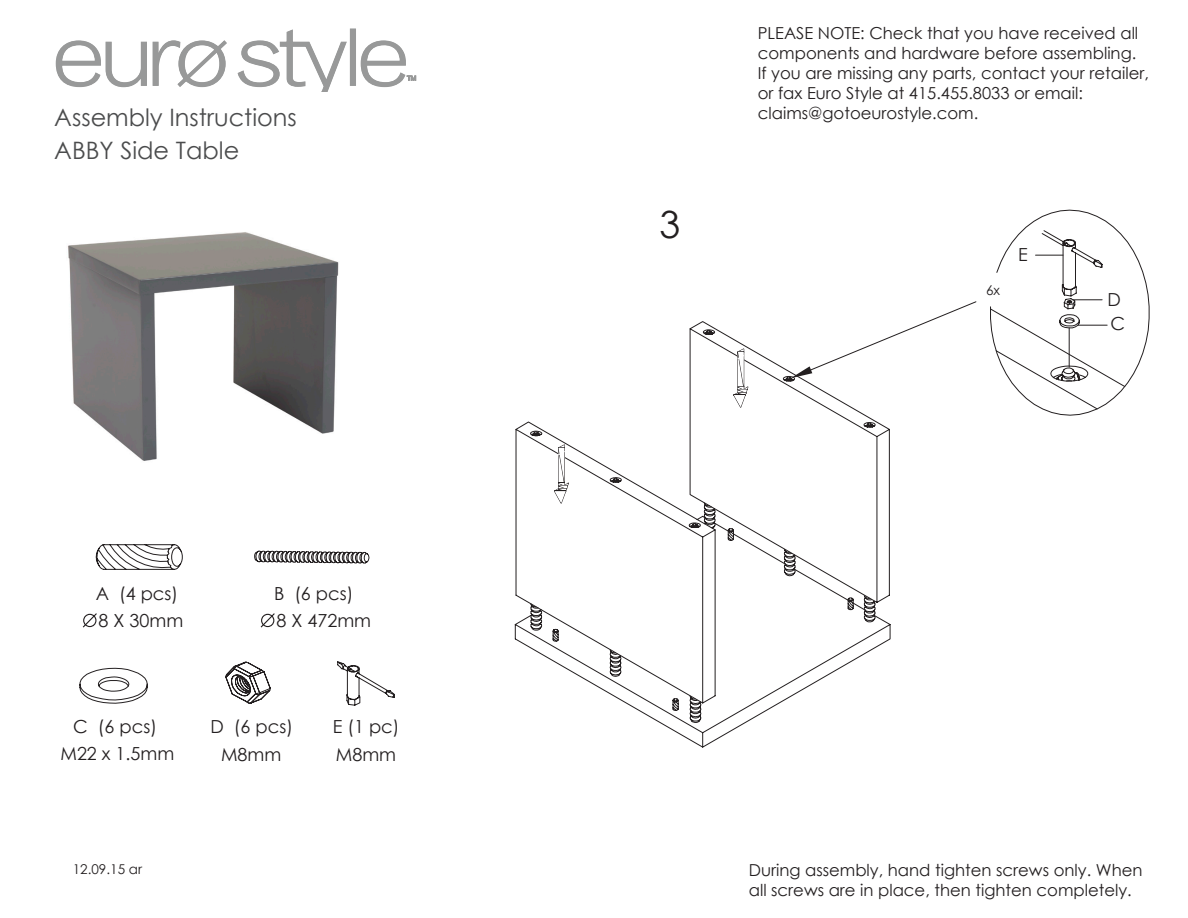
<style>
.page{position:relative;width:1188px;height:918px;background:#fff}
.page>*{position:absolute;margin:0;border:0;box-sizing:border-box;transform-origin:0 0}
.t1{font:37.5px "Century Gothic";color:#231f20}
.t2{font:24px "Century Gothic";color:#4b4c4d}
.t3{font:18px "Century Gothic";color:#231f20}
.t4{font:16.5px/19.8px "Century Gothic";color:#231f20}
.t5{font:13.5px "Century Gothic";color:#231f20}
</style>
<div class="page">
<div style="left:350px;top:29px;width:6px;height:57px;border:2px solid #989999"></div>
<div style="left:351px;top:29px;width:4px;height:56px;border:1px solid #989999"></div>
<svg style="left:237px;top:29px;width:110px;height:63px"></svg>
<svg style="left:55px;top:40px;width:172px;height:48px"></svg>
<svg style="left:360px;top:40px;width:56px;height:48px"></svg>
<svg style="left:95px;top:544px;width:88px;height:26px"></svg>
<svg style="left:254px;top:550px;width:116px;height:14px"></svg>
<svg style="left:82px;top:613px;width:15px;height:15px"></svg>
<svg style="left:260px;top:613px;width:15px;height:15px"></svg>
<svg style="left:79px;top:667px;width:69px;height:37px"></svg>
<svg style="left:225px;top:661px;width:46px;height:43px"></svg>
<svg style="left:337px;top:661px;width:58px;height:45px"></svg>
<svg style="left:514px;top:321px;width:377px;height:427px"></svg>
<svg style="left:531px;top:502px;width:345px;height:221px"></svg>
<svg style="left:1004px;top:210px;width:145px;height:206px"></svg>
<svg style="left:703px;top:254px;width:423px;height:156px"></svg>
<svg style="left:705px;top:330px;width:8px;height:5px"></svg>
<svg style="left:782px;top:301px;width:194px;height:81px"></svg>
<svg style="left:863px;top:422px;width:13px;height:6px"></svg>
<svg style="left:530px;top:430px;width:13px;height:7px"></svg>
<svg style="left:688px;top:522px;width:13px;height:6px"></svg>
<svg style="left:552px;top:348px;width:198px;height:157px"></svg>
<img style="left:68px;top:232px;width:271px;height:229px">
<p class="t2" style="left:54px;top:101px;width:244px">Assembly Instructions</p>
<p class="t2" style="left:54px;top:134px;width:186px">ABBY Side Table</p>
<p class="t3" style="left:96px;top:580px;width:84px">A (4 pcs)</p>
<p class="t3" style="left:274px;top:580px;width:81px">B (6 pcs)</p>
<p class="t3" style="left:99px;top:608px;width:86px">8 X 30mm</p>
<p class="t3" style="left:277px;top:608px;width:96px">8 X 472mm</p>
<p class="t3" style="left:73px;top:714px;width:85px">C (6 pcs)</p>
<p class="t3" style="left:60px;top:741px;width:115px">M22 x 1.5mm</p>
<p class="t3" style="left:211px;top:714px;width:84px">D (6 pcs)</p>
<p class="t3" style="left:333px;top:714px;width:68px">E (1 pc)</p>
<p class="t3" style="left:221px;top:742px;width:62px">M8mm</p>
<p class="t3" style="left:336px;top:742px;width:62px">M8mm</p>
<p class="t5" style="left:73px;top:859px;width:71px">12.09.15 ar</p>
<p class="t1" style="left:659px;top:199px;width:22px">3</p>
<p class="t4" style="left:758px;top:23px;width:382px">PLEASE NOTE: Check that you have received all components and hardware before assembling.</p>
<p class="t4" style="left:758px;top:63px;width:393px">If you are missing any parts, contact your retailer,</p>
<p class="t4" style="left:758px;top:83px;width:327px">or fax Euro Style at 415.455.8033 or email: claims@gotoeurostyle.com.</p>
<p class="t5" style="left:986px;top:280px;width:15px">6x</p>
<p class="t3" style="left:1018px;top:241px;width:11px">E</p>
<p class="t3" style="left:1108px;top:287px;width:15px">D</p>
<p class="t3" style="left:1111px;top:311px;width:16px">C</p>
<p class="t4" style="left:749px;top:860px;width:395px">During assembly, hand tighten screws only. When</p>
<p class="t4" style="left:749px;top:880px;width:385px">all screws are in place, then tighten completely.</p>
</div>
